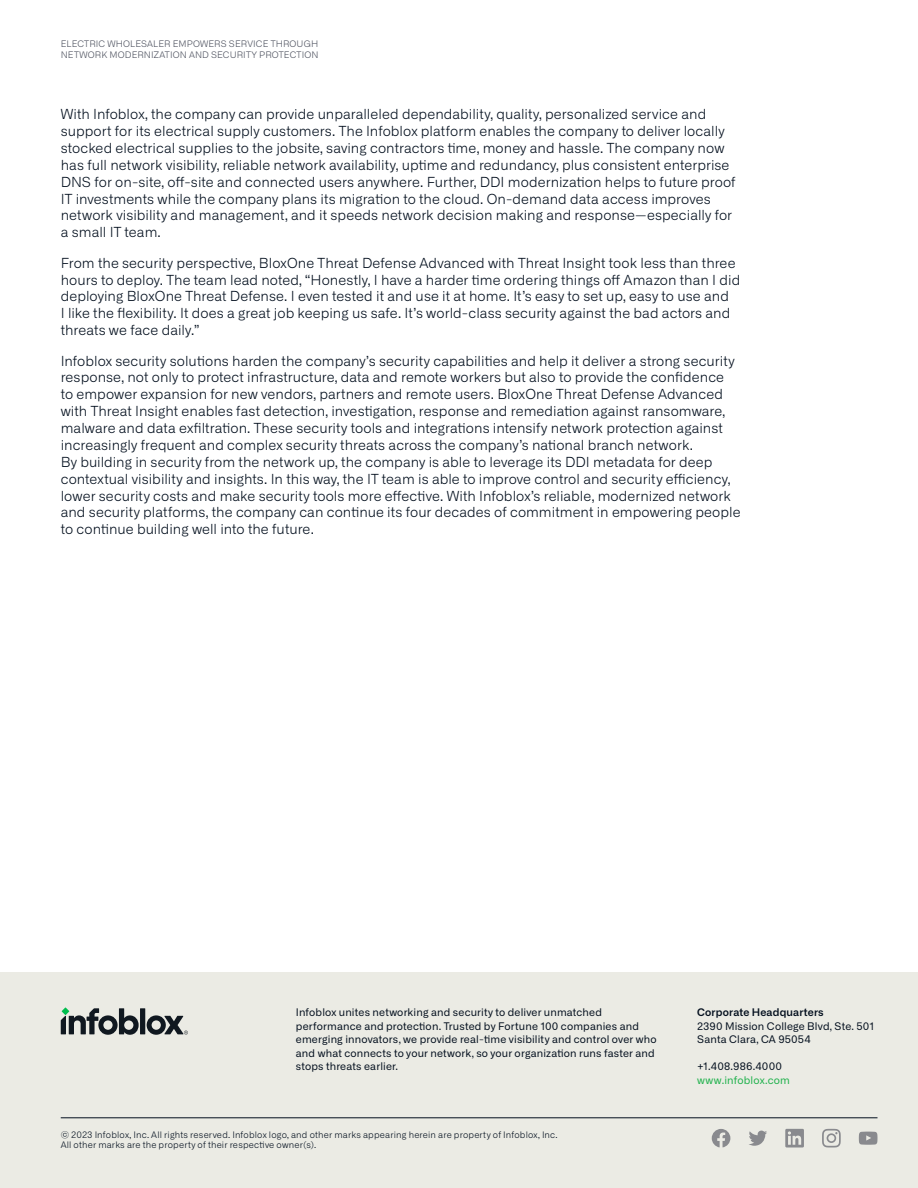
<style>
.page{position:relative;width:918px;height:1188px;background:#fff}
.page>*{position:absolute;margin:0;border:0;box-sizing:border-box;transform-origin:0 0}
.Body_text{font:300 13.8px/16.8px "Alliance No.1";letter-spacing:.005em;color:#030f1e}
.t1{font:10.5px/13.5px "Alliance No.1";letter-spacing:.015em;color:#030f1e}
.t2{font:600 10.5px "Alliance No.1";letter-spacing:.015em;color:#030f1e}
.t3{font:10.5px "Alliance No.1";letter-spacing:.015em;color:#1eb14b}
.t4{font:300 9px/9.8px "Alliance No.1";letter-spacing:.02em;color:#030f1e}
.t5{font:300 9px/10.5px "Alliance No.1";letter-spacing:.015em;color:#4d515e}
</style>
<div class="page">
<div style="left:0;top:972px;width:918px;height:216px;background:#ebebe4"></div>
<div style="left:140px;top:1008px;width:5px;height:26px;background:#101820"></div>
<svg style="left:147px;top:1015px;width:41px;height:20px"></svg>
<svg style="left:61px;top:1008px;width:78px;height:27px"></svg>
<svg style="left:822px;top:1129px;width:19px;height:18px"></svg>
<svg style="left:859px;top:1132px;width:19px;height:13px"></svg>
<svg style="left:749px;top:1131px;width:18px;height:15px"></svg>
<svg style="left:785px;top:1129px;width:19px;height:19px"></svg>
<svg style="left:712px;top:1129px;width:18px;height:18px"></svg>
<hr style="left:61px;top:1118px;width:817px;height:1px;background:#030f1e">
<p class="t5" style="left:61px;top:39px;width:259px">ELECTRIC WHOLESALER EMPOWERS SERVICE THROUGH<br>NETWORK MODERNIZATION AND SECURITY PROTECTION</p>
<p class="Body_text" style="left:61px;top:106px;width:676px">With Infoblox, the company can provide unparalleled dependability, quality, personalized service and support for its electrical supply customers. The Infoblox platform enables the company to deliver locally stocked electrical supplies to the jobsite, saving contractors time, money and hassle. The company now has full network visibility, reliable network availability, uptime and redundancy, plus consistent enterprise DNS for on-site, off-site and connected users anywhere. Further, DDI modernization helps to future proof IT investments while the company plans its migration to the cloud. On-demand data access improves network visibility and management, and it speeds network decision making and response—especially for a small IT team.</p>
<p class="Body_text" style="left:61px;top:254px;width:681px">From the security perspective, BloxOne Threat Defense Advanced with Threat Insight took less than three hours to deploy. The team lead noted, “Honestly, I have a harder time ordering things off Amazon than I did deploying BloxOne Threat Defense. I even tested it and use it at home. It’s easy to set up, easy to use and<br>I like the flexibility. It does a great job keeping us safe. It’s world-class security against the bad actors and threats we face daily.”</p>
<p class="Body_text" style="left:61px;top:352px;width:681px">Infoblox security solutions harden the company’s security capabilities and help it deliver a strong security response, not only to protect infrastructure, data and remote workers but also to provide the confidence<br>to empower expansion for new vendors, partners and remote users. BloxOne Threat Defense Advanced with Threat Insight enables fast detection, investigation, response and remediation against ransomware, malware and data exfiltration. These security tools and integrations intensify network protection against increasingly frequent and complex security threats across the company’s national branch network.<br>By building in security from the network up, the company is able to leverage its DDI metadata for deep contextual visibility and insights. In this way, the IT team is able to improve control and security efficiency, lower security costs and make security tools more effective. With Infoblox’s reliable, modernized network and security platforms, the company can continue its four decades of commitment in empowering people to continue building well into the future.</p>
<p class="t1" style="left:296px;top:1006px;width:362px">Infoblox unites networking and security to deliver unmatched performance and protection. Trusted by Fortune 100 companies and emerging innovators, we provide real-time visibility and control over who and what connects to your network, so your organization runs faster and stops threats earlier.</p>
<p class="t2" style="left:697px;top:1006px;width:128px">Corporate Headquarters</p>
<p class="t1" style="left:697px;top:1019px;width:179px">2390 Mission College Blvd, Ste. 501<br>Santa Clara, CA 95054</p>
<p class="t1" style="left:697px;top:1059px;width:86px">+1.408.986.4000</p>
<p class="t3" style="left:697px;top:1073px;width:94px">www.infoblox.com</p>
<p class="t4" style="left:61px;top:1130px;width:499px">© 2023 Infoblox, Inc. All rights reserved. Infoblox logo, and other marks appearing herein are property of Infoblox, Inc.<br>All other marks are the property of their respective owner(s).</p>
</div>
